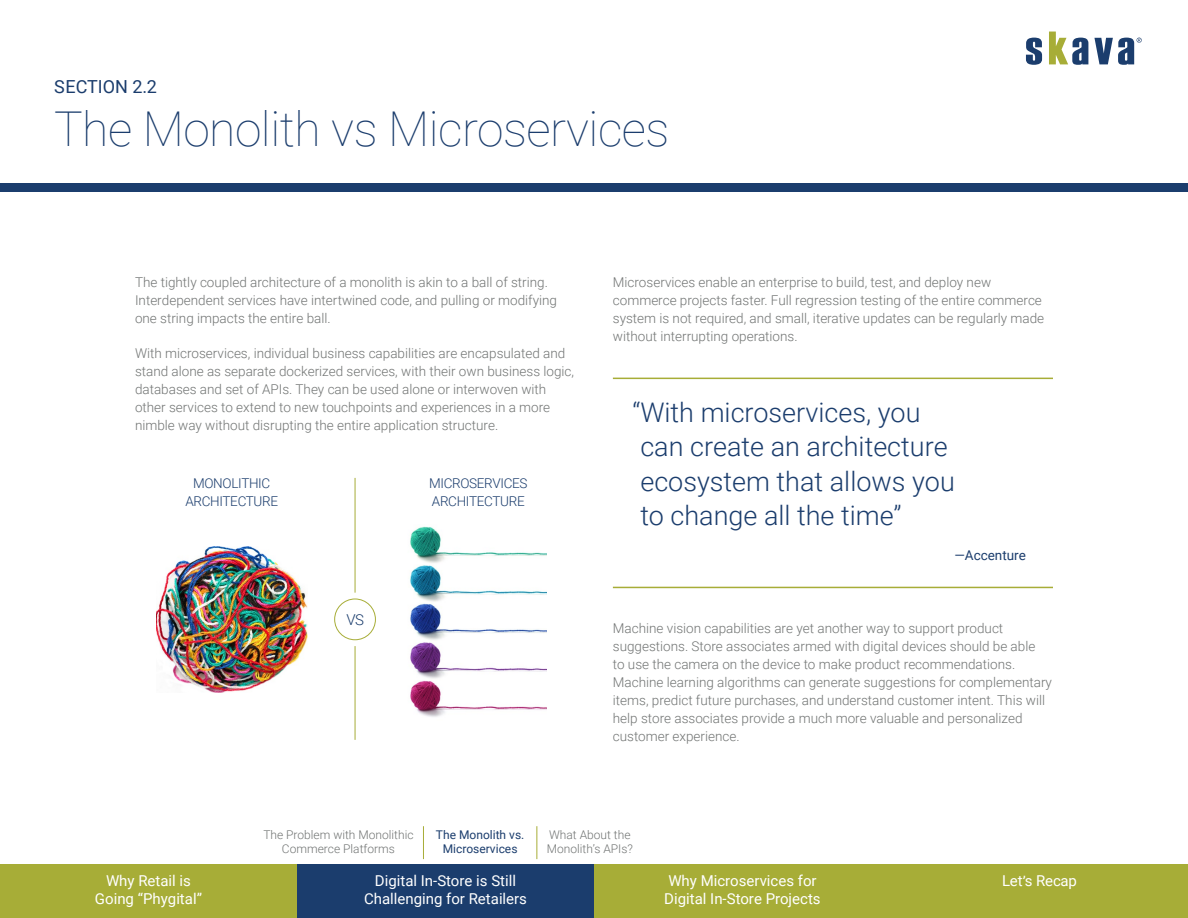
<style>
.page{position:relative;width:1188px;height:918px;background:#fff}
.page>*{position:absolute;margin:0;border:0;box-sizing:border-box;transform-origin:0 0}
.t1{font:100 48px "Roboto";letter-spacing:-.01em;color:#1b3d6d}
.t2{font:300 27px/34.5px "Roboto";color:#1b3d6d}
.t3{font:18px "Roboto";color:#1b3d6d}
.t4{font:15px/18px "Roboto";color:#fff;text-align:center}
.t5{font:300 15px "Roboto";color:#1b3d6d}
.t6{font:300 13.5px/18px "Roboto";color:#717473}
.t7{font:300 13.5px/18px "Roboto";letter-spacing:-.025em;color:#1b3d6d}
.t8{font:13.5px "Roboto";color:#1b3d6d}
.t9{font:300 12px/14.4px "Roboto";color:#717473;text-align:center}
.t10{font:12px/14.4px "Roboto";color:#1b3d6d;text-align:center}
</style>
<div class="page">
<hr style="left:613px;top:378px;width:440px;height:1px;background:#a7ad37">
<hr style="left:613px;top:587px;width:440px;height:1px;background:#a7ad37">
<hr style="left:423px;top:826px;width:1px;height:33px;background:#a7ad37">
<hr style="left:536px;top:826px;width:1px;height:33px;background:#a7ad37">
<div style="left:0;top:184px;width:1188px;height:8px;background:#1b3d6d"></div>
<div style="left:0;top:864px;width:297px;height:54px;background:#a7ad37"></div>
<div style="left:891px;top:864px;width:297px;height:54px;background:#a7ad37"></div>
<div style="left:594px;top:864px;width:297px;height:54px;background:#a7ad37"></div>
<div style="left:297px;top:864px;width:297px;height:54px;background:#1b3d6d"></div>
<img style="left:410px;top:526px;width:137px;height:191px">
<img style="left:156px;top:546px;width:151px;height:146px">
<div style="left:334px;top:599px;width:42px;height:41px;border:1px solid #a7ad37;border-radius:50%"></div>
<hr style="left:355px;top:478px;width:1px;height:115px;background:#a7ad37">
<hr style="left:355px;top:646px;width:1px;height:94px;background:#a7ad37">
<svg style="left:1026px;top:38px;width:16px;height:27px"></svg>
<svg style="left:1094px;top:38px;width:48px;height:27px"></svg>
<svg style="left:1049px;top:32px;width:39px;height:33px"></svg>
<h3 class="t3" style="left:54px;top:74px;width:104px">SECTION 2.2</h3>
<h1 class="t1" style="left:54px;top:95px;width:617px">The Monolith vs Microservices</h1>
<p class="t6" style="left:135px;top:273px;width:424px">The tightly coupled architecture of a monolith is akin to a ball of string.<br>Interdependent services have intertwined code, and pulling or modifying one string impacts the entire ball.</p>
<p class="t6" style="left:135px;top:343px;width:441px">With microservices, individual business capabilities are encapsulated and stand alone as separate dockerized services, with their own business logic, databases and set of APIs. They can be used alone or interwoven with other services to extend to new touchpoints and experiences in a more nimble way without disrupting the entire application structure.</p>
<p class="t7" style="left:185px;top:474px;width:94px;text-align:center">MONOLITHIC<br>ARCHITECTURE</p>
<p class="t5" style="left:346px;top:609px;width:19px">VS</p>
<p class="t7" style="left:429px;top:474px;width:100px">MICROSERVICES<br>ARCHITECTURE</p>
<p class="t6" style="left:613px;top:273px;width:433px">Microservices enable an enterprise to build, test, and deploy new commerce projects faster. Full regression testing of the entire commerce system is not required, and small, iterative updates can be regularly made without interrupting operations.</p>
<h2 class="t2" style="left:632px;top:394px;width:324px">“With microservices, you can create an architecture ecosystem that allows you to change all the time”</h2>
<p class="t8" style="left:954px;top:545px;width:73px">—Accenture</p>
<p class="t6" style="left:613px;top:619px;width:441px">Machine vision capabilities are yet another way to support product suggestions. Store associates armed with digital devices should be able<br>to use the camera on the device to make product recommendations.<br>Machine learning algorithms can generate suggestions for complementary items, predict future purchases, and understand customer intent. This will help store associates provide a much more valuable and personalized customer experience.</p>
<p class="t4" style="left:95px;top:871px;width:109px">Why Retail is<br>Going “Phygital”</p>
<p class="t9" style="left:263px;top:827px;width:152px">The Problem with Monolithic<br>Commerce Platforms</p>
<p class="t10" style="left:436px;top:827px;width:90px">The Monolith vs.<br>Microservices</p>
<p class="t9" style="left:547px;top:827px;width:88px;text-align:left">What About the<br>Monolith’s APIs?</p>
<p class="t4" style="left:364px;top:871px;width:165px">Digital In-Store is Still<br>Challenging for Retailers</p>
<p class="t4" style="left:668px;top:871px;width:150px">Why Microservices for</p>
<p class="t4" style="left:1002px;top:871px;width:76px">Let’s Recap</p>
<p class="t4" style="left:664px;top:889px;width:158px">Digital In-Store Projects</p>
</div>
